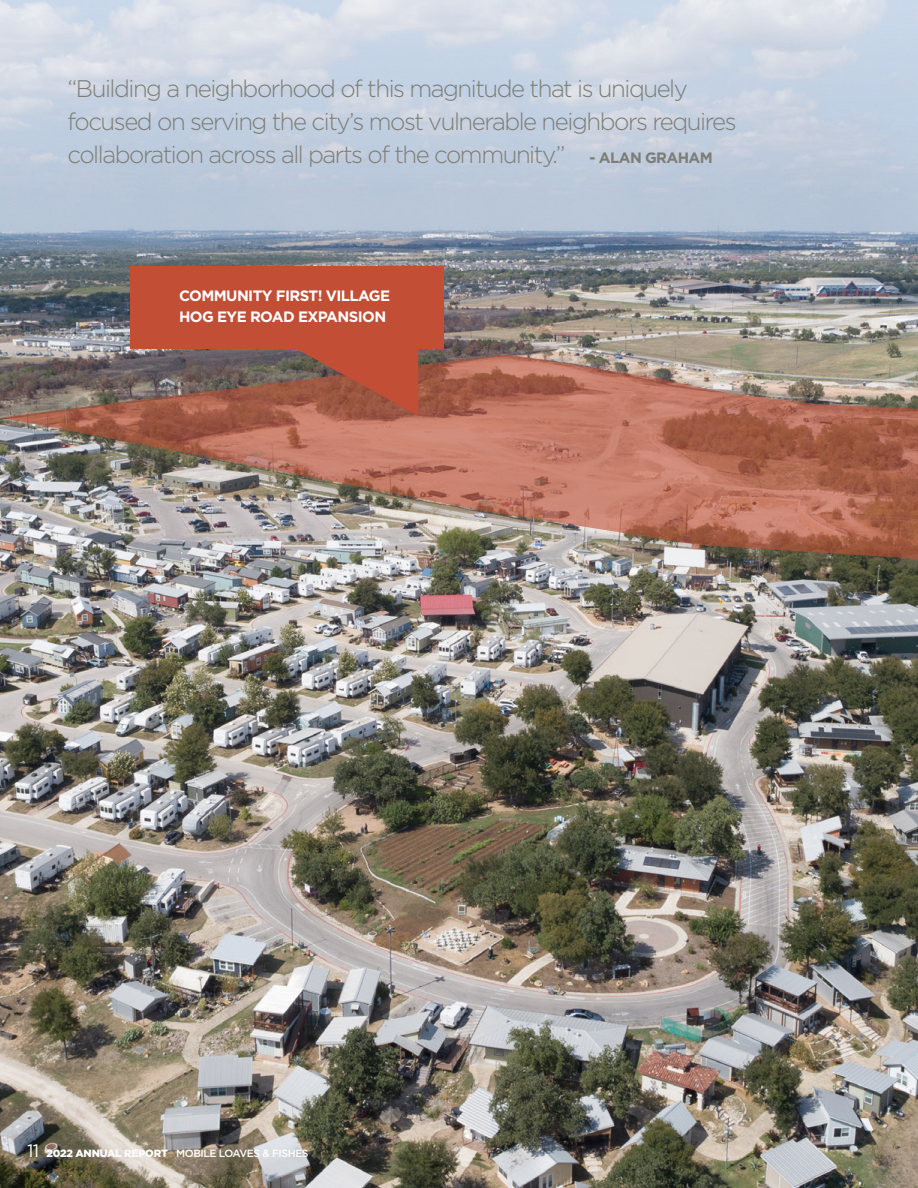
<style>
.page{position:relative;width:918px;height:1188px;background:#fff}
.page>*{position:absolute;margin:0;border:0;box-sizing:border-box;transform-origin:0 0}
.t1{font:300 24px/33px "Gotham";letter-spacing:-.06em;color:#7d7d76}
.t2{font:700 15px/21px "Gotham";letter-spacing:-.04em;color:#fff}
.t3{font:500 10.5px "Gotham";letter-spacing:-.04em;color:#fff}
.s1{font-weight:700;font-size:15px}
.s2{font-weight:400;font-size:18px}
.s3{font-weight:900}
</style>
<div class="page">
<img style="left:0;top:0;width:918px;height:1188px">
<hr style="left:917px;top:346px;width:1px;height:255px;background:#fff;opacity:.75">
<img style="left:0;top:354px;width:918px;height:205px">
<div style="left:130px;top:266px;width:314px;height:83px;background:#c14e35"></div>
<svg style="left:232px;top:349px;width:186px;height:66px"></svg>
<p class="t1" style="left:67px;top:71px;width:671px">“Building a neighborhood of this magnitude that is uniquely focused on serving the city’s most vulnerable neighbors requires collaboration across all parts of the community.” <span class="s1">- ALAN GRAHAM</span></p>
<p class="t2" style="left:179px;top:286px;width:212px">COMMUNITY FIRST! VILLAGE<br>HOG EYE ROAD EXPANSION</p>
<p class="t3" style="left:27px;top:1147px;width:283px"><span class="s2">11</span> <span class="s3">2022 ANNUAL REPORT</span> MOBILE LOAVES &amp; FISHES</p>
</div>
